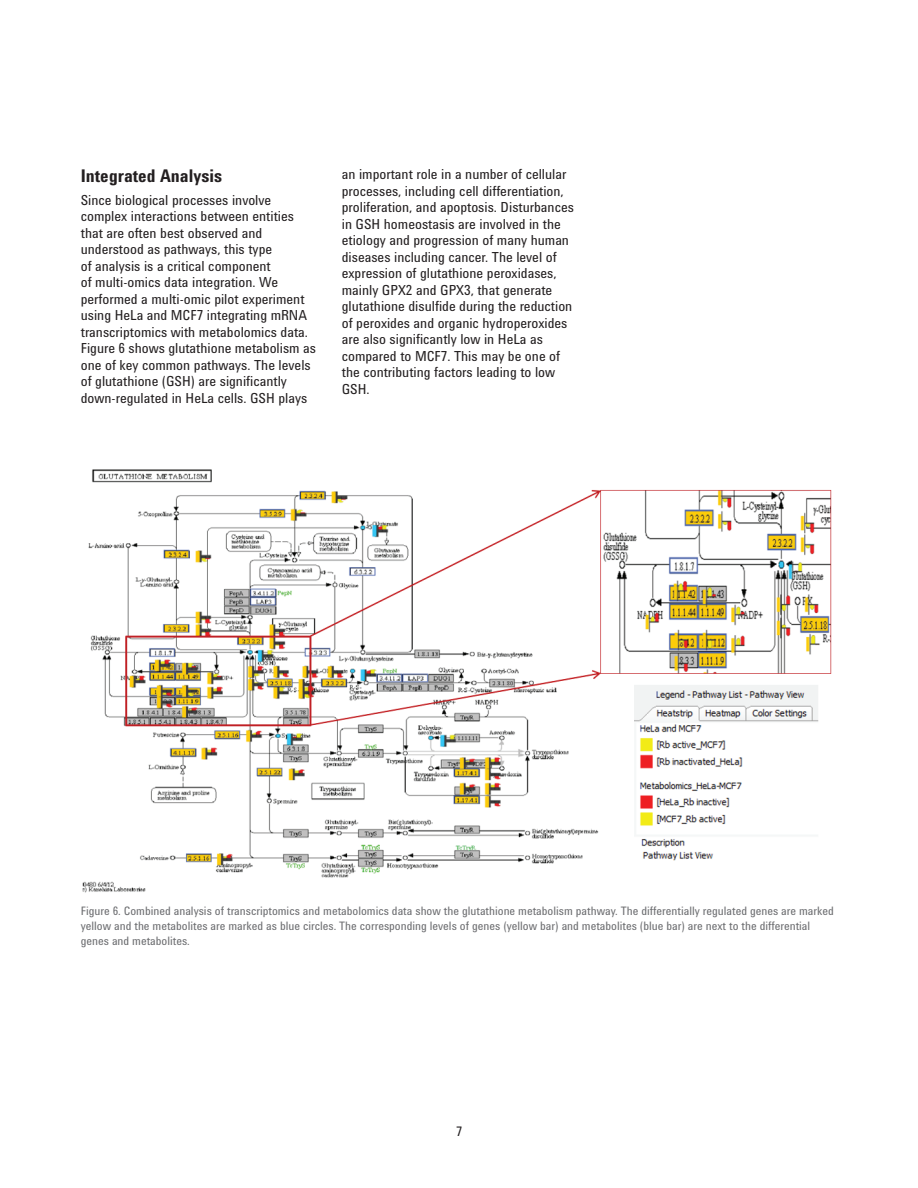
<style>
.page{position:relative;width:918px;height:1188px;background:#fff}
.page>*{position:absolute;margin:0;border:0;box-sizing:border-box;transform-origin:0 0}
.Subhead_1{font:700 18px "Agilent Condensed CFF";color:#231f20}
.Body_copy{font:14.25px/16.5px "Agilent Condensed CFF";color:#231f20}
.t1{font:13.5px "Agilent Condensed CFF";color:#231f20}
.t2{font:12px/15px "Agilent Condensed CFF";color:#6c6d70}
</style>
<div class="page">
<img style="left:82px;top:469px;width:750px;height:424px">
<p class="Subhead_1" style="left:81px;top:162px;width:143px">Integrated Analysis</p>
<p class="Body_copy" style="left:81px;top:191px;width:237px">Since biological processes involve complex interactions between entities that are often best observed and understood as pathways, this type<br>of analysis is a critical component<br>of multi‑omics data integration. We performed a multi-omic pilot experiment using HeLa and MCF7 integrating mRNA transcriptomics with metabolomics data.<br>Figure 6 shows glutathione metabolism as one of key common pathways. The levels of glutathione (GSH) are significantly down-regulated in HeLa cells. GSH plays</p>
<p class="Body_copy" style="left:342px;top:166px;width:234px">an important role in a number of cellular processes, including cell differentiation, proliferation, and apoptosis. Disturbances in GSH homeostasis are involved in the etiology and progression of many human diseases including cancer. The level of expression of glutathione peroxidases, mainly GPX2 and GPX3, that generate glutathione disulfide during the reduction of peroxides and organic hydroperoxides are also significantly low in HeLa as compared to MCF7. This may be one of the contributing factors leading to low GSH.</p>
<p class="t2" style="left:81px;top:903px;width:755px">Figure 6. Combined analysis of transcriptomics and metabolomics data show the glutathione metabolism pathway. The differentially regulated genes are marked yellow and the metabolites are marked as blue circles. The corresponding levels of genes (yellow bar) and metabolites (blue bar) are next to the differential genes and metabolites.</p>
<p class="t1" style="left:456px;top:1122px;width:8px">7</p>
</div>
